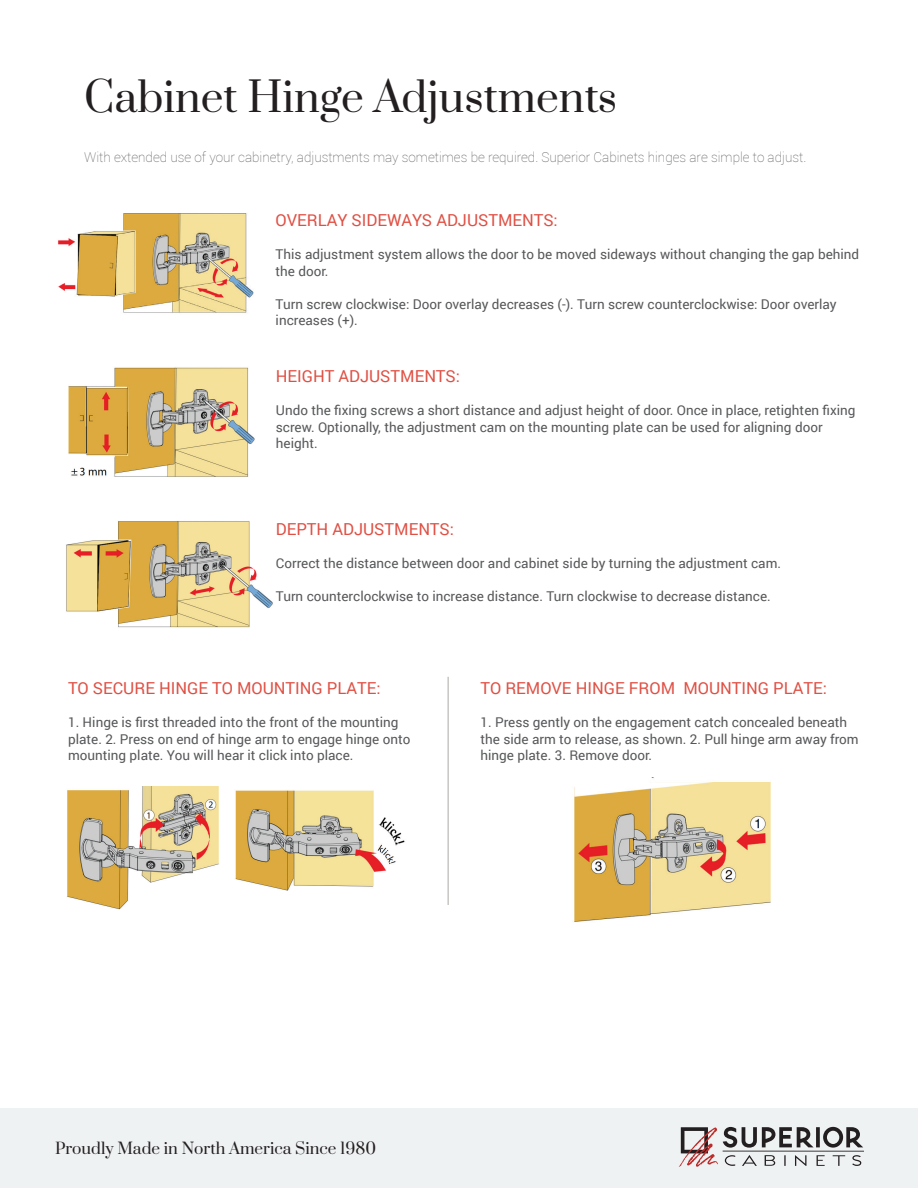
<style>
.page{position:relative;width:918px;height:1188px;background:#fff}
.page>*{position:absolute;margin:0;border:0;box-sizing:border-box;transform-origin:0 0}
.t1{font:40.5px "Prata";color:#231f20}
.t2{font:16.5px "Roboto";color:#e05044}
.t3{font:15.45px "Prata";color:#231f20}
.t4{font:13.5px/16.5px "Roboto";color:#57585a}
.t5{font:100 13.5px "Roboto";color:#57585a}
</style>
<div class="page">
<div style="left:0;top:1109px;width:918px;height:79px;background:#eff2f3"></div>
<hr style="left:723px;top:1151px;width:141px;height:1px;background:#231f20">
<svg style="left:679px;top:1127px;width:184px;height:40px"></svg>
<img style="left:58px;top:213px;width:196px;height:100px">
<img style="left:68px;top:367px;width:187px;height:110px">
<img style="left:66px;top:521px;width:207px;height:107px">
<img style="left:67px;top:786px;width:152px;height:124px">
<img style="left:235px;top:790px;width:170px;height:101px">
<img style="left:574px;top:782px;width:197px;height:140px">
<hr style="left:447px;top:677px;width:2px;height:228px;background:#c8c6c2">
<h1 class="t1" style="left:84px;top:63px;width:535px">Cabinet Hinge Adjustments</h1>
<p class="t5" style="left:84px;top:148px;width:724px">With extended use of your cabinetry, adjustments may sometimes be required. Superior Cabinets hinges are simple to adjust.</p>
<p class="t2" style="left:276px;top:209px;width:284px">OVERLAY SIDEWAYS ADJUSTMENTS:</p>
<p class="t4" style="left:276px;top:245px;width:585px">This adjustment system allows the door to be moved sideways without changing the gap behind the door.</p>
<p class="t4" style="left:276px;top:295px;width:563px">Turn screw clockwise: Door overlay decreases (-). Turn screw counterclockwise: Door overlay increases (+).</p>
<p class="t2" style="left:276px;top:365px;width:186px">HEIGHT ADJUSTMENTS:</p>
<p class="t4" style="left:276px;top:402px;width:581px">Undo the fixing screws a short distance and adjust height of door. Once in place, retighten fixing screw. Optionally, the adjustment cam on the mounting plate can be used for aligning door height.</p>
<p class="t2" style="left:276px;top:517px;width:180px">DEPTH ADJUSTMENTS:</p>
<p class="t4" style="left:276px;top:554px;width:507px">Correct the distance between door and cabinet side by turning the adjustment cam.</p>
<p class="t4" style="left:276px;top:587px;width:496px">Turn counterclockwise to increase distance. Turn clockwise to decrease distance.</p>
<p class="t2" style="left:68px;top:677px;width:314px">TO SECURE HINGE TO MOUNTING PLATE:</p>
<p class="t4" style="left:68px;top:714px;width:344px">1. Hinge is first threaded into the front of the mounting plate. 2. Press on end of hinge arm to engage hinge onto mounting plate. You will hear it click into place.</p>
<p class="t2" style="left:481px;top:677px;width:348px">TO REMOVE HINGE FROM MOUNTING PLATE:</p>
<p class="t4" style="left:481px;top:714px;width:380px">1. Press gently on the engagement catch concealed beneath the side arm to release, as shown. 2. Pull hinge arm away from hinge plate. 3. Remove door.</p>
<p class="t3" style="left:55px;top:1136px;width:323px">Proudly Made in North America Since 1980</p>
</div>
